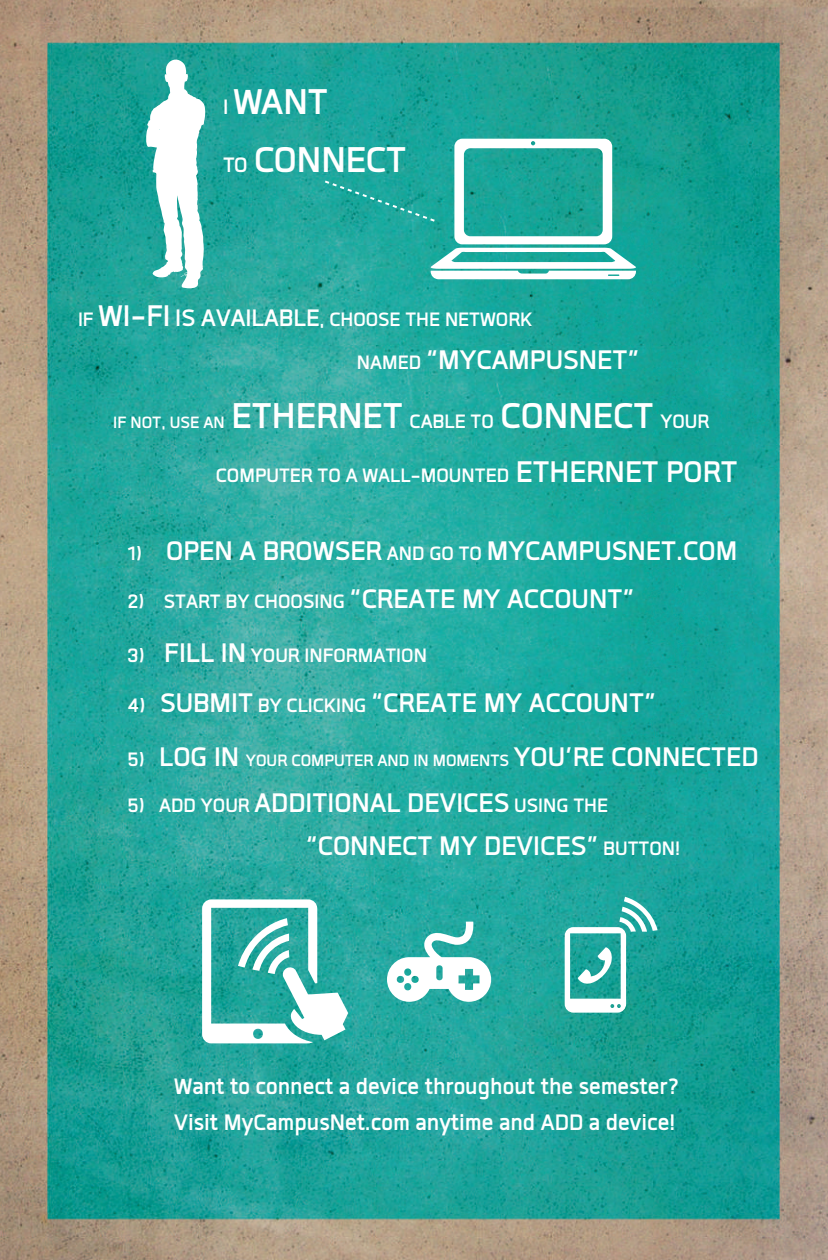
<style>
.page{position:relative;width:828px;height:1260px;background:#fff}
.page>*{position:absolute;margin:0;border:0;box-sizing:border-box;transform-origin:0 0}
.t1{font:48px/57.6px "Gram.bold";color:#fff}
.t2{font:36px "Gram.bold";color:#fff}
.t3{font:30px/36px "Gram.bold";color:#fff}
.t4{font:26px "Gram.bold";color:#fff}
.t5{font:22px "Gram.bold";color:#fff}
.s1{font-size:28px}
.s2{font-size:40px}
.s3{font-size:32px}
.s4{font-size:26px}
.s5{font-size:22px}
.s6{font-size:36px}
</style>
<div class="page">
<img style="left:0;top:0;width:828px;height:1260px">
<svg style="left:323px;top:139px;width:313px;height:140px"></svg>
<svg style="left:145px;top:59px;width:61px;height:230px"></svg>
<svg style="left:387px;top:922px;width:104px;height:80px"></svg>
<svg style="left:565px;top:897px;width:93px;height:116px"></svg>
<svg style="left:202px;top:899px;width:146px;height:144px"></svg>
<h1 class="t1" style="left:223px;top:71px;width:185px"><span class="s1">I</span> WANT<br><span class="s1">TO</span> CONNECT</h1>
<p class="t4" style="left:78px;top:306px;width:456px">IF <span class="s2">WI-FI</span> <span class="s3">IS AVAILABLE</span>, CHOOSE THE NETWORK</p>
<h2 class="t2" style="left:357px;top:342px;width:284px"><span class="s4">NAMED</span> “MYCAMPUSNET”</h2>
<h1 class="t1" style="left:113px;top:385px;width:598px"><span class="s5">IF NOT, USE AN</span> ETHERNET <span class="s4">CABLE TO</span> CONNECT <span class="s4">YOUR</span></h1>
<p class="t4" style="left:216px;top:462px;width:523px">COMPUTER TO A WALL-MOUNTED <span class="s2">ETHERNET PORT</span></p>
<h2 class="t2" style="left:128px;top:533px;width:611px"><span class="s4">1)</span> OPEN A BROWSER <span class="s4">AND GO TO</span> MYCAMPUSNET.COM</h2>
<p class="t4" style="left:128px;top:588px;width:508px">2) START BY CHOOSING <span class="s6">“CREATE MY ACCOUNT”</span></p>
<p class="t4" style="left:128px;top:642px;width:300px">3) <span class="s6">FILL IN</span> YOUR INFORMATION</p>
<h2 class="t2" style="left:128px;top:685px;width:530px"><span class="s4">4)</span> SUBMIT <span class="s4">BY CLICKING</span> “CREATE MY ACCOUNT”</h2>
<p class="t5" style="left:128px;top:749px;width:632px"><span class="s4">5)</span> <span class="s6">LOG IN</span> YOUR COMPUTER AND IN MOMENTS <span class="s6">YOU’RE CONNECTED</span></p>
<p class="t4" style="left:128px;top:792px;width:482px">5) ADD YOUR <span class="s6">ADDITIONAL DEVICES</span> USING THE</p>
<h2 class="t2" style="left:306px;top:828px;width:376px">“CONNECT MY DEVICES” <span class="s4">BUTTON!</span></h2>
<p class="t3" style="left:174px;top:1067px;width:507px">Want to connect a device throughout the semester?<br>Visit MyCampusNet.com anytime and ADD a device!</p>
</div>
